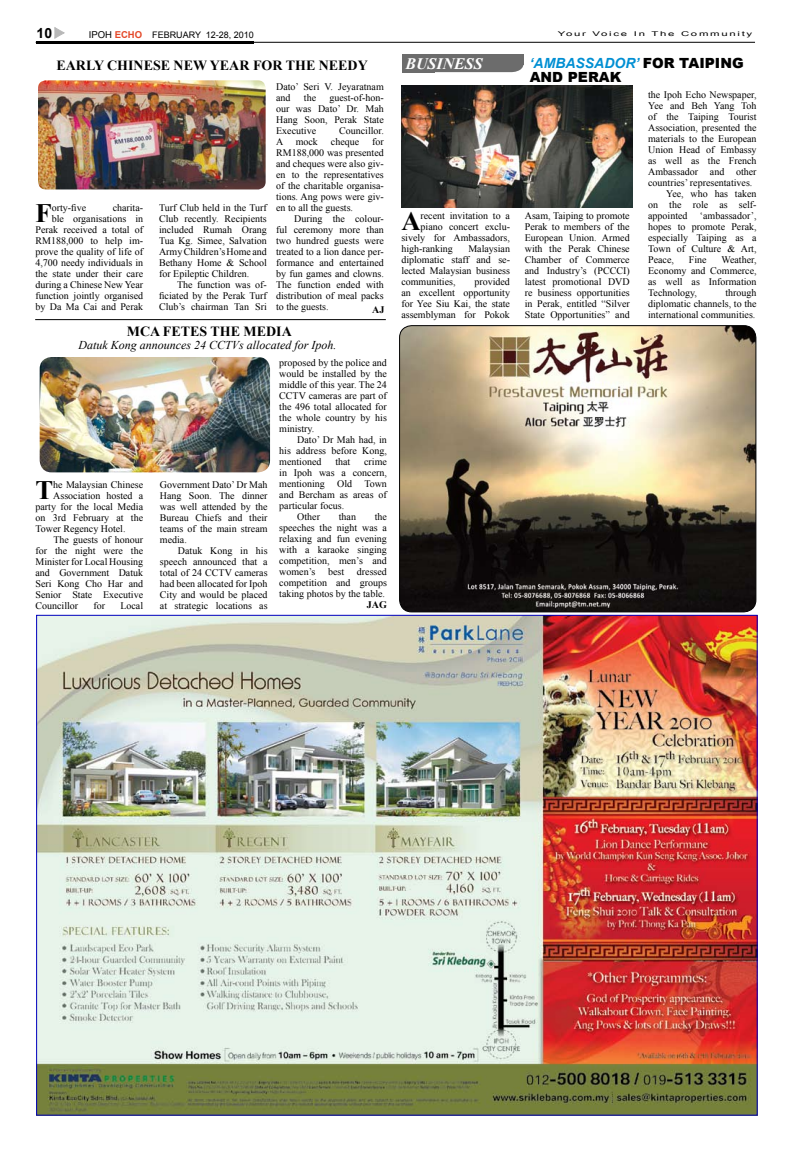
<style>
.page{position:relative;width:792px;height:1152px;background:#fff}
.page>*{position:absolute;margin:0;border:0;box-sizing:border-box;transform-origin:0 0}
.t1{font:700 26.6px "Times New Roman";color:#000}
.t2{font:italic 700 16px "Times New Roman";color:#fff}
.t3{font:700 14px "Times New Roman";color:#000}
.t4{font:900 14px/14px "Arial";color:#000}
.t5{font:700 14px "Arial";color:#000}
.t6{font:italic 12px "Times New Roman";color:#000}
.t7{font:10px/11px "Times New Roman";color:#000;text-align:justify}
.t8{font:700 10px "Times New Roman";color:#000}
.t9{font:9px "Arial";color:#000}
.t10{font:6.6px "Arial";letter-spacing:.15em;color:#000;scale:1.74 1}
.s1{font-size:9.5px}
.s2{font-weight:700;font-size:9.5px;color:#e44828}
.s3{font-weight:700;font-style:italic;color:#008fd3}
</style>
<div class="page">
<svg style="left:54px;top:27px;width:11px;height:12px"></svg>
<hr style="left:36px;top:42px;width:719px;height:1px;background:#000">
<hr style="left:36px;top:42px;width:217px;height:2px;background:#000">
<img style="left:38px;top:617px;width:717px;height:496px">
<img style="left:400px;top:326px;width:356px;height:286px">
<div style="left:399px;top:326px;width:357px;height:286px;border:1px solid #000;border-radius:12px"></div>
<img style="left:402px;top:86px;width:230px;height:122px">
<div style="left:434px;top:54px;width:90px;height:18px;background:#6c6c6c"></div>
<div style="left:402px;top:54px;width:32px;height:18px;background:#6c6c6c"></div>
<img style="left:38px;top:80px;width:228px;height:109px">
<img style="left:40px;top:357px;width:230px;height:115px">
<hr style="left:35px;top:319px;width:351px;height:1px;background:#000">
<h3 class="t5" style="left:37px;top:24px;width:17px">10</h3>
<p class="t9" style="left:89px;top:29px;width:167px"><span class="s1">IPOH</span> <span class="s2">ECHO</span> FEBRUARY 12-28, 2010</p>
<p class="t10" style="left:558px;top:30px;width:113px">Your Voice In The Community</p>
<h3 class="t3" style="left:56px;top:56px;width:313px">EARLY CHINESE NEW YEAR FOR THE NEEDY</h3>
<p class="t7" style="left:35px;top:202px;width:109px;text-align:right">charita-<br>ble organisations in<br>Perak received a total of<br>RM188,000 to help im&shy;prove the quality of life of<br>4,700 needy individuals in the state under their care during a Chinese New Year function jointly organised by Da Ma Cai and Perak</p>
<p class="t7" style="left:159px;top:202px;width:109px">Turf Club held in the Turf Club recently. Recipients included Rumah Orang Tua Kg. Simee, Salvation Army Children’s Home and Bethany Home &amp; School for Epileptic Children.</p>
<h1 class="t1" style="left:35px;top:194px;width:18px">F</h1>
<p class="t7" style="left:52px;top:202px;width:36px">orty-five</p>
<p class="t7" style="left:159px;top:279px;width:109px;text-indent:18px">The function was of&shy;ficiated by the Perak Turf Club’s chairman Tan Sri</p>
<p class="t7" style="left:276px;top:81px;width:109px">Dato’ Seri V. Jeyaratnam and</p>
<p class="t7" style="left:276px;top:92px;width:109px;text-indent:53px">guest-of-hon&shy;our was Dato’ Dr. Mah Hang Soon, Perak State Executive</p>
<p class="t7" style="left:304px;top:92px;width:14px">the</p>
<p class="t7" style="left:339px;top:125px;width:46px">Councillor.</p>
<p class="t7" style="left:276px;top:136px;width:43px">A mock</p>
<p class="t7" style="left:331px;top:136px;width:30px">cheque</p>
<p class="t7" style="left:276px;top:136px;width:109px;text-indent:96px">for RM188,000 was presented and cheques were also giv&shy;en to the representatives of the charitable organisa&shy;tions. Ang pows were giv&shy;en to all the guests.</p>
<p class="t7" style="left:276px;top:213px;width:109px;text-indent:18px">During the colour&shy;ful ceremony more than two hundred guests were treated to a lion dance per&shy;formance and entertained by fun games and clowns.<br>The function ended with distribution of meal packs to the guests.</p>
<p class="t8" style="left:372px;top:303px;width:14px">AJ</p>
<h3 class="t3" style="left:127px;top:321px;width:167px">MCA FETES THE MEDIA</h3>
<p class="t6" style="left:79px;top:336px;width:260px">Datuk Kong announces 24 CCTVs allocated for Ipoh.</p>
<h1 class="t1" style="left:35px;top:472px;width:19px">T</h1>
<p class="t7" style="left:53px;top:479px;width:91px">he Malaysian Chinese</p>
<p class="t7" style="left:53px;top:490px;width:91px">Association hosted a</p>
<p class="t7" style="left:35px;top:501px;width:109px">party for the local Media</p>
<p class="t7" style="left:35px;top:512px;width:109px">on 3rd February at the</p>
<p class="t7" style="left:35px;top:523px;width:92px">Tower Regency Hotel.</p>
<p class="t7" style="left:53px;top:534px;width:91px">The guests of honour</p>
<p class="t7" style="left:35px;top:545px;width:109px">for the night were the</p>
<p class="t7" style="left:35px;top:556px;width:109px">Minister for Local Housing</p>
<p class="t7" style="left:35px;top:567px;width:109px">and Government Datuk</p>
<p class="t7" style="left:35px;top:578px;width:109px">Seri Kong Cho Har and</p>
<p class="t7" style="left:35px;top:589px;width:109px">Senior State Executive</p>
<p class="t7" style="left:35px;top:600px;width:44px">Councillor</p>
<p class="t7" style="left:94px;top:600px;width:13px">for</p>
<p class="t7" style="left:120px;top:600px;width:24px">Local</p>
<p class="t7" style="left:160px;top:479px;width:109px">Government Dato’ Dr Mah Hang Soon. The dinner was well attended by the Bureau Chiefs and their teams of the main stream media.</p>
<p class="t7" style="left:160px;top:545px;width:109px;text-indent:18px">Datuk Kong in his speech announced that a total of 24 CCTV cameras had been allocated for Ipoh City and would be placed at strategic locations as</p>
<p class="t7" style="left:279px;top:357px;width:109px">proposed by the police and would be installed by the middle of this year. The 24<br>CCTV cameras are part of the 496 total allocated for the whole country by his ministry.</p>
<p class="t7" style="left:279px;top:434px;width:109px;text-indent:18px">Dato’ Dr Mah had, in his address before Kong, mentioned</p>
<p class="t7" style="left:335px;top:456px;width:16px">that</p>
<p class="t7" style="left:364px;top:456px;width:24px">crime</p>
<p class="t7" style="left:279px;top:467px;width:109px">in Ipoh was a concern,</p>
<p class="t7" style="left:279px;top:478px;width:109px">mentioning Old Town</p>
<p class="t7" style="left:279px;top:489px;width:109px">and Bercham as areas of</p>
<p class="t7" style="left:279px;top:500px;width:66px">particular focus.</p>
<p class="t7" style="left:297px;top:511px;width:24px">Other</p>
<p class="t7" style="left:339px;top:511px;width:19px">than</p>
<p class="t7" style="left:279px;top:511px;width:109px;text-indent:96px">the speeches the night was a relaxing and fun evening with a karaoke singing competition, men’s and women’s</p>
<p class="t7" style="left:279px;top:566px;width:109px;text-indent:78px">dressed competition and groups taking photos by the table.</p>
<p class="t8" style="left:367px;top:598px;width:21px">JAG</p>
<p class="t7" style="left:328px;top:566px;width:18px">best</p>
<h2 class="t2" style="left:405px;top:52px;width:79px">BUSINESS</h2>
<h3 class="t4" style="left:530px;top:56px;width:215px"><span class="s3">‘AMBASSADOR’</span> FOR TAIPING<br>AND PERAK</h3>
<h1 class="t1" style="left:401px;top:203px;width:21px">A</h1>
<p class="t7" style="left:421px;top:210px;width:91px">recent invitation to a</p>
<p class="t7" style="left:421px;top:221px;width:91px">piano concert exclu-</p>
<p class="t7" style="left:401px;top:232px;width:110px">sively for Ambassadors,</p>
<p class="t7" style="left:401px;top:243px;width:53px">high-ranking</p>
<p class="t7" style="left:401px;top:243px;width:110px;text-indent:67px">Malaysian diplomatic staff and se&shy;lected Malaysian business communities,</p>
<p class="t7" style="left:401px;top:276px;width:110px;text-indent:73px">provided an excellent opportunity for Yee Siu Kai, the state assemblyman for Pokok</p>
<p class="t7" style="left:525px;top:210px;width:106px">Asam, Taiping to promote Perak to members of the European Union. Armed with the Perak Chinese Chamber of Commerce and Industry’s (PCCCI) latest promotional DVD re business opportunities in Perak, entitled “Silver State Opportunities” and</p>
<p class="t7" style="left:648px;top:89px;width:110px">the Ipoh Echo Newspaper,</p>
<p class="t7" style="left:648px;top:100px;width:110px">Yee and Beh Yang Toh</p>
<p class="t7" style="left:648px;top:111px;width:110px">of the Taiping Tourist</p>
<p class="t7" style="left:648px;top:122px;width:110px">Association, presented the</p>
<p class="t7" style="left:648px;top:133px;width:110px">materials to the European</p>
<p class="t7" style="left:648px;top:144px;width:110px">Union Head of Embassy</p>
<p class="t7" style="left:648px;top:155px;width:110px">as well as the French</p>
<p class="t7" style="left:648px;top:166px;width:110px">Ambassador and other</p>
<p class="t7" style="left:648px;top:177px;width:106px">countries’ representatives.</p>
<p class="t7" style="left:666px;top:188px;width:92px">Yee, who has taken</p>
<p class="t7" style="left:648px;top:199px;width:110px">on the role as self-</p>
<p class="t7" style="left:648px;top:210px;width:110px">appointed ‘ambassador’,</p>
<p class="t7" style="left:648px;top:221px;width:110px">hopes to promote Perak,</p>
<p class="t7" style="left:648px;top:232px;width:110px">especially Taiping as a</p>
<p class="t7" style="left:648px;top:243px;width:110px">Town of Culture &amp; Art,</p>
<p class="t7" style="left:648px;top:254px;width:27px">Peace,</p>
<p class="t7" style="left:689px;top:254px;width:19px">Fine</p>
<p class="t7" style="left:648px;top:254px;width:110px;text-indent:73px">Weather, Economy and Commerce, as well as Information Technology,</p>
<p class="t7" style="left:648px;top:287px;width:110px;text-indent:77px">through diplomatic channels, to the international communities.</p>
</div>
